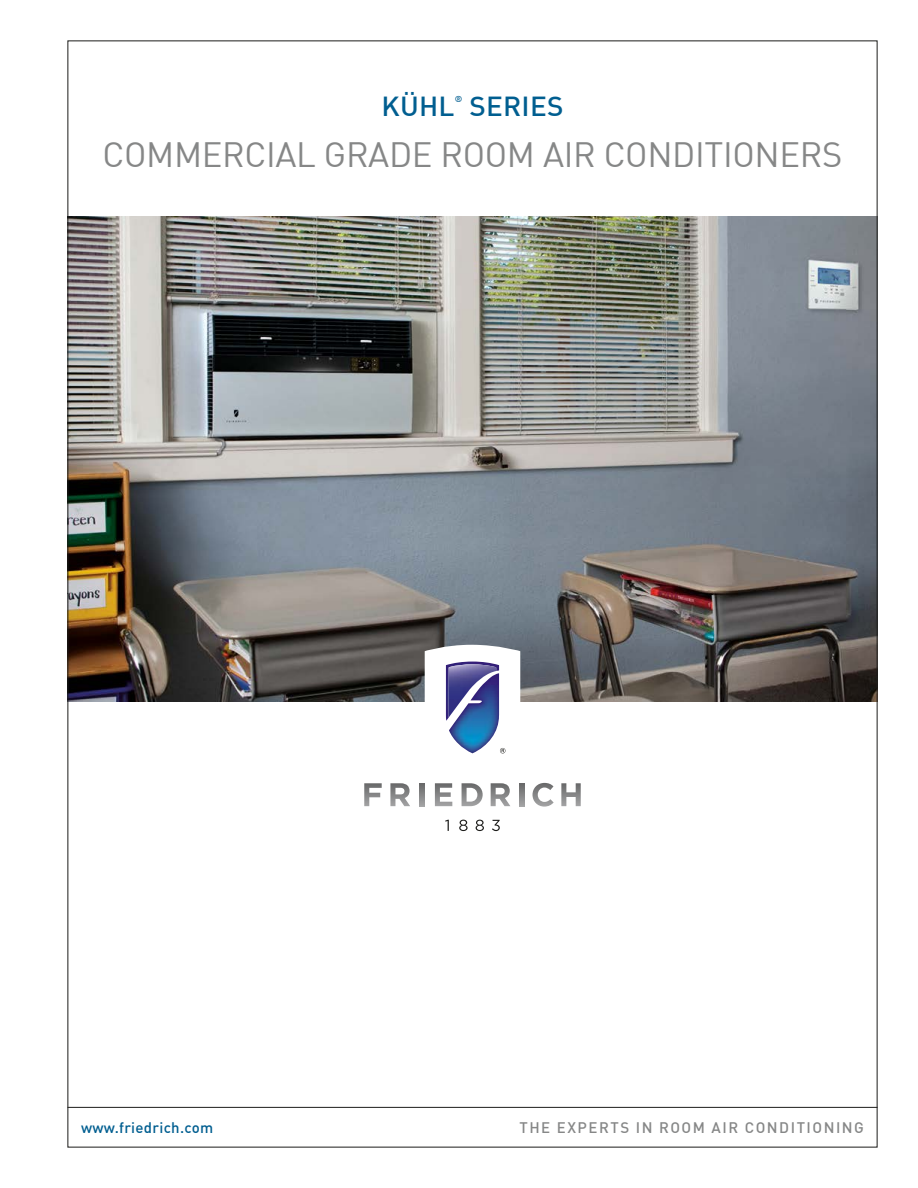
<style>
.page{position:relative;width:918px;height:1188px;background:#fff}
.page>*{position:absolute;margin:0;border:0;box-sizing:border-box;transform-origin:0 0}
.t1{font:34.5px "DIN";letter-spacing:-.01em;color:#868787}
.t2{font:500 27px "DIN";letter-spacing:.01em;color:#005e90}
.t3{font:500 15px "DIN";letter-spacing:.1em;color:#868787}
.t4{font:500 15px "DIN";letter-spacing:.02em;color:#005e90}
.t5{font:500 8.55px "DIN";color:#005e90}
</style>
<div class="page">
<img style="left:70px;top:216px;width:806px;height:486px">
<hr style="left:68px;top:1107px;width:810px;height:1px;background:#1c1c1a">
<svg style="left:364px;top:783px;width:18px;height:23px"></svg>
<svg style="left:390px;top:783px;width:20px;height:23px"></svg>
<svg style="left:419px;top:783px;width:5px;height:23px"></svg>
<svg style="left:425px;top:645px;width:95px;height:162px"></svg>
<svg style="left:519px;top:783px;width:5px;height:23px"></svg>
<svg style="left:533px;top:783px;width:21px;height:24px"></svg>
<svg style="left:561px;top:783px;width:20px;height:23px"></svg>
<svg style="left:445px;top:820px;width:55px;height:11px"></svg>
<p class="t2" style="left:381px;top:89px;width:75px">KÜHL</p>
<p class="t5" style="left:455px;top:94px;width:9px">®</p>
<p class="t2" style="left:469px;top:89px;width:96px">SERIES</p>
<p class="t1" style="left:103px;top:133px;width:741px">COMMERCIAL GRADE ROOM AIR CONDITIONERS</p>
<p class="t4" style="left:81px;top:1118px;width:134px">www.friedrich.com</p>
<p class="t3" style="left:520px;top:1118px;width:346px">THE EXPERTS IN ROOM AIR CONDITIONING</p>
</div>
